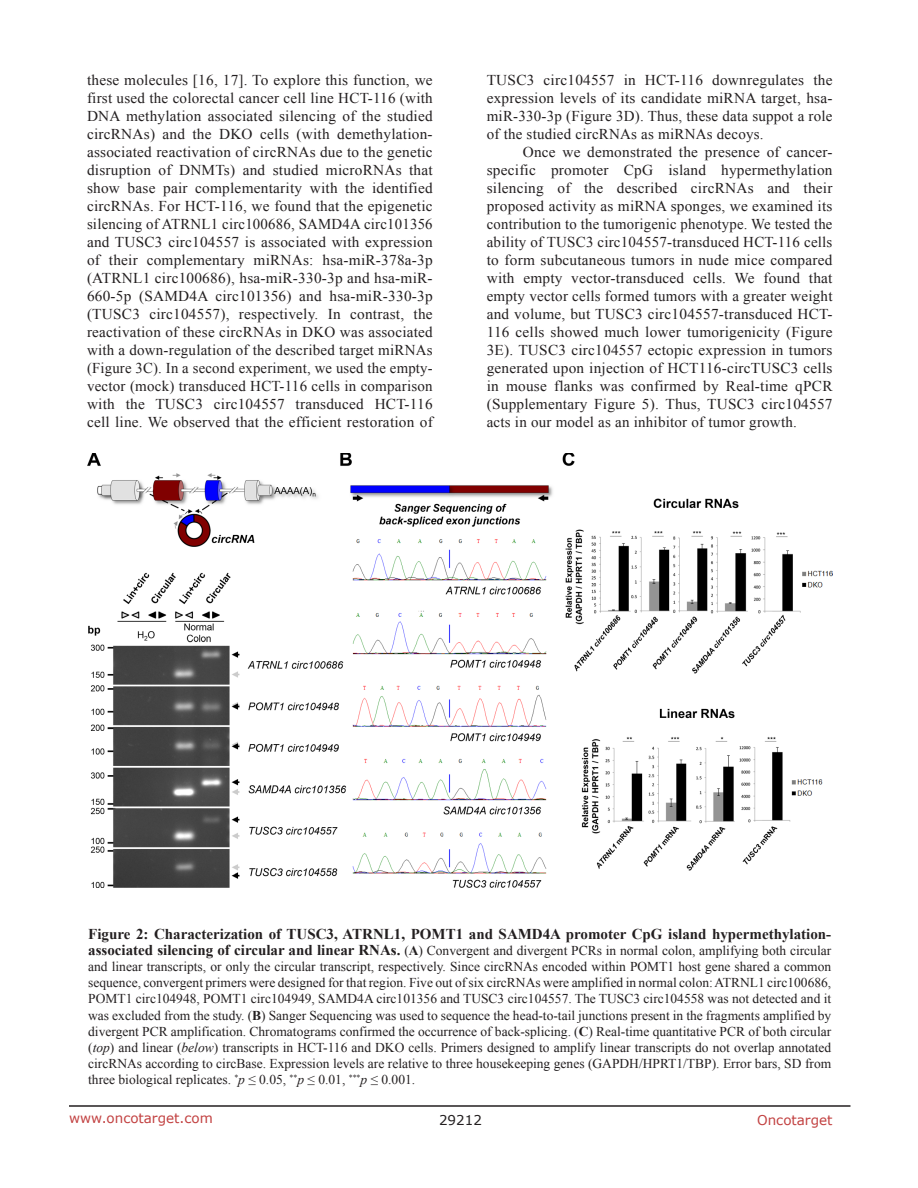
<style>
.page{position:relative;width:918px;height:1188px;background:#fff}
.page>*{position:absolute;margin:0;border:0;box-sizing:border-box;transform-origin:0 0}
.BodyText{font:15px/18px "Times New Roman";letter-spacing:.015em;color:#231f20;text-align:justify}
.Figuretrx{font:700 15px "Times New Roman";color:#231f20}
.Figuretrx-2{font:13.5px/16.2px "Times New Roman";color:#231f20;text-align:justify}
.t1{font:13.5px "Verdana";color:#c24141}
.t2{font:13.5px "Verdana";color:#231f20}
.s1{font-weight:700;font-size:15px}
.s2{font-weight:700}
.s3{font-style:italic}
</style>
<div class="page">
<hr style="left:69px;top:1105px;width:781px;height:2px;background:#231f20">
<img style="left:87px;top:453px;width:745px;height:435px">
<p class="BodyText" style="left:87px;top:71px;width:347px">these molecules [16, 17]. To explore this function, we first used the colorectal cancer cell line HCT-116 (with DNA methylation associated silencing of the studied circRNAs) and the DKO cells (with demethylation&shy;associated reactivation of circRNAs due to the genetic disruption of DNMTs) and studied microRNAs that show base pair complementarity with the identified circRNAs. For HCT-116, we found that the epigenetic silencing of ATRNL1 circ100686, SAMD4A circ101356 and TUSC3 circ104557 is associated with expression of their complementary miRNAs: hsa-miR-378a-3p (ATRNL1 circ100686), hsa-miR-330-3p and hsa-miR-660-5p (SAMD4A circ101356) and hsa-miR-330-3p (TUSC3 circ104557), respectively. In contrast, the reactivation of these circRNAs in DKO was associated with a down-regulation of the described target miRNAs (Figure 3C). In a second experiment, we used the empty&shy;vector (mock) transduced HCT-116 cells in comparison with the TUSC3 circ104557 transduced HCT-116 cell line. We observed that the efficient restoration of</p>
<p class="BodyText" style="left:487px;top:71px;width:347px">TUSC3 circ104557 in HCT-116 downregulates the expression levels of its candidate miRNA target, hsa&shy;miR-330-3p (Figure 3D). Thus, these data suppot a role of the studied circRNAs as miRNAs decoys.</p>
<p class="BodyText" style="left:487px;top:143px;width:347px;text-indent:36px">Once we demonstrated the presence of cancer&shy;specific promoter CpG island hypermethylation silencing of the described circRNAs and their proposed activity as miRNA sponges, we examined its contribution to the tumorigenic phenotype. We tested the ability of TUSC3 circ104557-transduced HCT-116 cells to form subcutaneous tumors in nude mice compared with empty vector-transduced cells. We found that empty vector cells formed tumors with a greater weight and volume, but TUSC3 circ104557-transduced HCT-116 cells showed much lower tumorigenicity (Figure 3E). TUSC3 circ104557 ectopic expression in tumors generated upon injection of HCT116-circTUSC3 cells in mouse flanks was confirmed by Real-time qPCR (Supplementary Figure 5). Thus, TUSC3 circ104557 acts in our model as an inhibitor of tumor growth.</p>
<p class="Figuretrx" style="left:88px;top:923px;width:745px">Figure 2: Characterization of TUSC3, ATRNL1, POMT1 and SAMD4A promoter CpG island hypermethylation-</p>
<p class="Figuretrx-2" style="left:88px;top:942px;width:745px"><span class="s1">associated silencing of circular and linear RNAs.</span> (<span class="s2">A</span>) Convergent and divergent PCRs in normal colon, amplifying both circular and linear transcripts, or only the circular transcript, respectively. Since circRNAs encoded within POMT1 host gene shared a common sequence, convergent primers were designed for that region. Five out of six circRNAs were amplified in normal colon: ATRNL1 circ100686, POMT1 circ104948, POMT1 circ104949, SAMD4A circ101356 and TUSC3 circ104557. The TUSC3 circ104558 was not detected and it was excluded from the study. (<span class="s2">B</span>) Sanger Sequencing was used to sequence the head-to-tail junctions present in the fragments amplified by divergent PCR amplification. Chromatograms confirmed the occurrence of back-splicing. (<span class="s2">C</span>) Real-time quantitative PCR of both circular (<span class="s3">top</span>) and linear (<span class="s3">below</span>) transcripts in HCT-116 and DKO cells. Primers designed to amplify linear transcripts do not overlap annotated circRNAs according to circBase. Expression levels are relative to three housekeeping genes (GAPDH/HPRT1/TBP). Error bars, SD from three biological replicates. <sup>*</sup><span class="s3">p</span> ≤ 0.05, <sup>**</sup><span class="s3">p</span> ≤ 0.01, <sup>***</sup><span class="s3">p</span> ≤ 0.001.</p>
<p class="t1" style="left:69px;top:1109px;width:145px">www.oncotarget.com</p>
<p class="t2" style="left:439px;top:1111px;width:44px">29212</p>
<p class="t1" style="left:757px;top:1111px;width:77px">Oncotarget</p>
</div>
